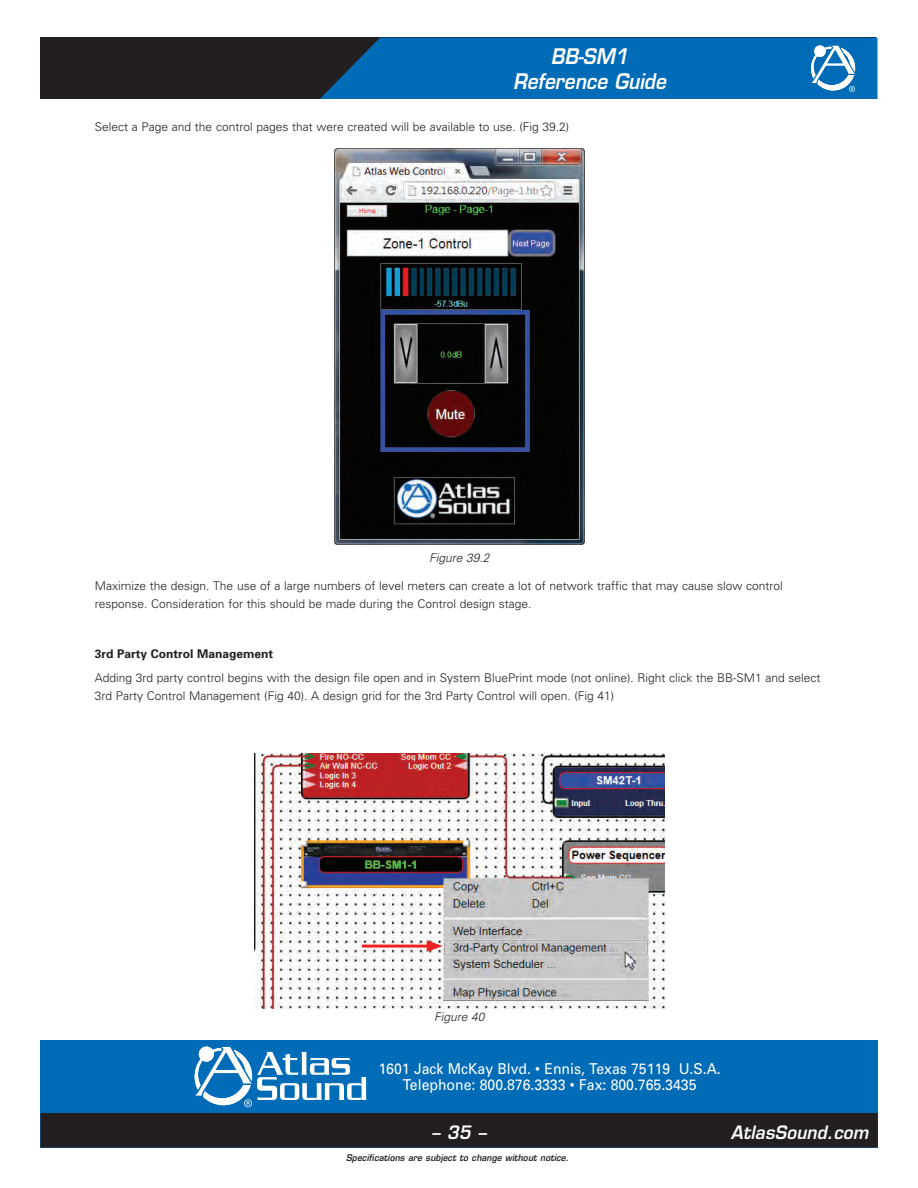
<style>
.page{position:relative;width:918px;height:1188px;background:#fff}
.page>*{position:absolute;margin:0;border:0;box-sizing:border-box;transform-origin:0 0}
.t1{font:italic 600 21px/25.2px "Eurostile LT Std";color:#fff;text-align:center;scale:.9 1}
.t2{font:italic 600 18px "Eurostile LT Std";letter-spacing:.015em;color:#fff;scale:.94 1}
.t3{font:15px/16.5px "Univers";color:#fff;text-align:center;scale:.94 1}
.Body_Copy___8_8_8{font:300 12px/18px "Univers";color:#231f20}
.Body_Copy___8_8_8-2{font:700 12px "Univers";color:#231f20}
.image_caption{font:italic 300 12px "Univers";color:#231f20}
.t4{font:italic 600 9px "Eurostile LT Std";letter-spacing:.015em;color:#231f20;scale:.94 1}
</style>
<div class="page">
<div style="left:41px;top:1040px;width:837px;height:108px;background:#006bb6"></div>
<div style="left:40px;top:1113px;width:838px;height:35px;background:#231f20"></div>
<div style="left:41px;top:38px;width:835px;height:61px;background:#231f20"></div>
<svg style="left:195px;top:1047px;width:171px;height:60px"></svg>
<svg style="left:320px;top:38px;width:558px;height:61px;background:#076aaf"></svg>
<img style="left:335px;top:148px;width:249px;height:397px">
<img style="left:254px;top:753px;width:410px;height:255px">
<hr style="left:362px;top:945px;width:70px;height:3px;background:#ee2123">
<svg style="left:427px;top:940px;width:16px;height:12px"></svg>
<h1 class="t1" style="left:513px;top:44px;width:171px">BB-SM1<br>Reference Guide</h1>
<p class="Body_Copy___8_8_8" style="left:95px;top:118px;width:476px">Select a Page and the control pages that were created will be available to use. (Fig 39.2)</p>
<p class="image_caption" style="left:429px;top:550px;width:62px">Figure 39.2</p>
<p class="Body_Copy___8_8_8" style="left:95px;top:577px;width:689px">Maximize the design. The use of a large numbers of level meters can create a lot of network traffic that may cause slow control response. Consideration for this should be made during the Control design stage.</p>
<p class="Body_Copy___8_8_8-2" style="left:95px;top:646px;width:180px">3rd Party Control Management</p>
<p class="Body_Copy___8_8_8" style="left:95px;top:669px;width:727px">Adding 3rd party control begins with the design file open and in System BluePrint mode (not online). Right click the BB-SM1 and select<br>3rd Party Control Management (Fig 40). A design grid for the 3rd Party Control will open. (Fig 41)</p>
<p class="image_caption" style="left:434px;top:1010px;width:52px">Figure 40</p>
<p class="t3" style="left:379px;top:1060px;width:366px">1601 Jack McKay Blvd. • Ennis, Texas 75119 U.S.A.<br>Telephone: 800.876.3333 • Fax: 800.765.3435</p>
<h2 class="t2" style="left:431px;top:1121px;width:60px">– 35 –</h2>
<h2 class="t2" style="left:731px;top:1121px;width:148px">AtlasSound.com</h2>
<p class="t4" style="left:346px;top:1152px;width:239px">Specifications are subject to change without notice.</p>
</div>
